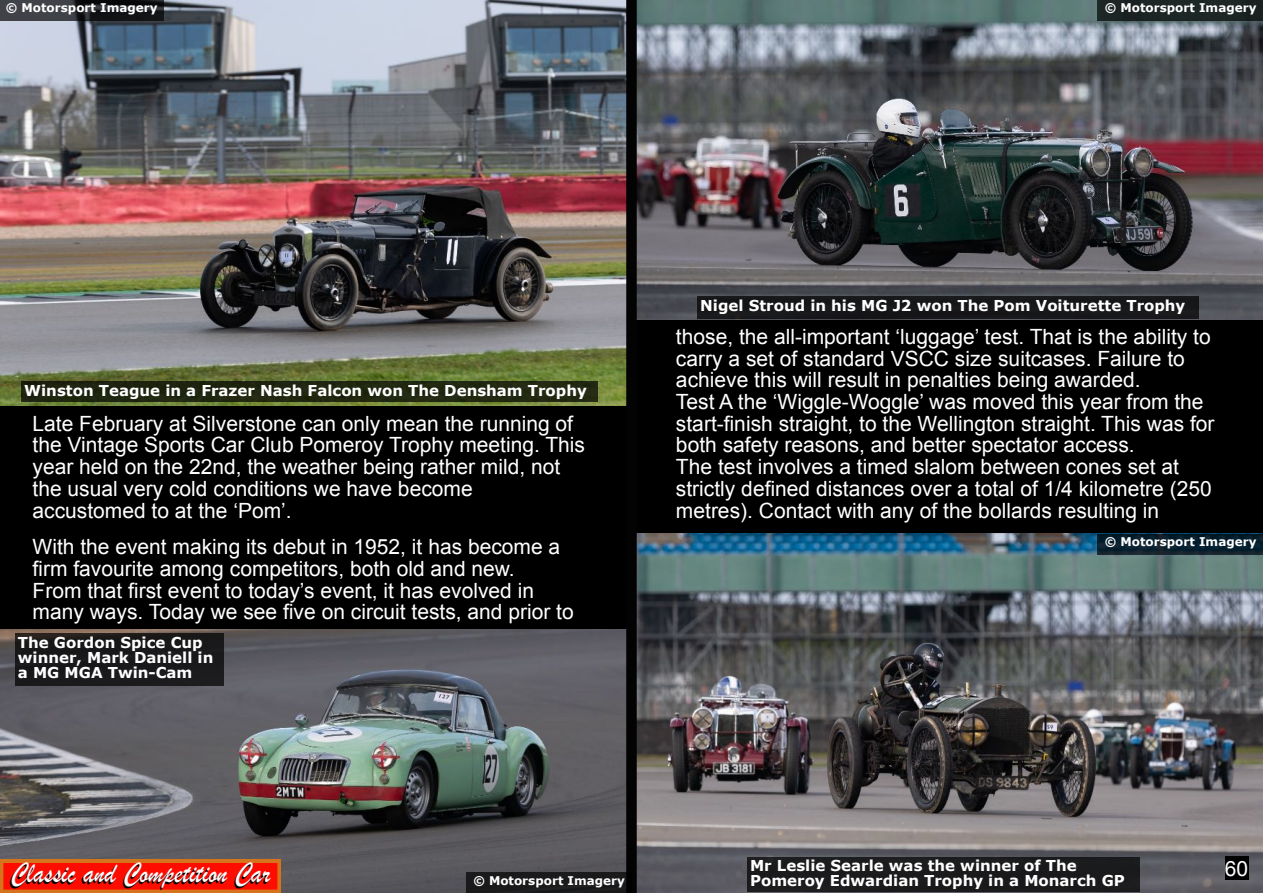
<style>
.page{position:relative;width:1263px;height:893px;background:#000}
.page>*{position:absolute;margin:0;border:0;box-sizing:border-box;transform-origin:0 0}
.t1{font:30.15px "Brush Script";color:#000;scale:.9 1}
.t2{font:21px/21.8px "Arial";color:#fff}
.t3{font:700 15px/15px "Verdana";color:#fff}
.t4{font:700 12px "Verdana";color:#fff}
</style>
<div class="page">
<img style="left:0;top:0;width:626px;height:406px">
<div style="left:21px;top:381px;width:577px;height:21px;background:#202710"></div>
<img style="left:0;top:629px;width:626px;height:264px">
<div style="left:15px;top:633px;width:208px;height:53px;background:#19191b"></div>
<img style="left:637px;top:0;width:626px;height:319px">
<div style="left:697px;top:296px;width:501px;height:23px;background:#17181a"></div>
<img style="left:637px;top:534px;width:626px;height:359px">
<svg style="left:0;top:860px;width:281px;height:33px;background:#f62206"></svg>
<div style="left:1225px;top:857px;width:23px;height:23px;background:#000"></div>
<div style="left:747px;top:857px;width:392px;height:34px;background:#1b1b1d"></div>
<div style="left:0;top:0;width:164px;height:20px;background:#000;opacity:.69"></div>
<div style="left:466px;top:872px;width:165px;height:21px;background:#1a1a1b"></div>
<div style="left:1098px;top:534px;width:165px;height:20px;background:#000;opacity:.69"></div>
<div style="left:1098px;top:0;width:165px;height:20px;background:#1c2625"></div>
<p class="t4" style="left:6px;top:3px;width:153px">© Motorsport Imagery</p>
<p class="t4" style="left:1105px;top:3px;width:153px">© Motorsport Imagery</p>
<p class="t3" style="left:24px;top:384px;width:564px">Winston Teague in a Frazer Nash Falcon won The Densham Trophy</p>
<p class="t2" style="left:33px;top:414px;width:554px">Late February at Silverstone can only mean the running of the Vintage Sports Car Club Pomeroy Trophy meeting. This year held on the 22nd, the weather being rather mild, not the usual very cold conditions we have become accustomed to at the ‘Pom’.</p>
<p class="t2" style="left:33px;top:538px;width:543px">With the event making its debut in 1952, it has become a firm favourite among competitors, both old and new.<br>From that first event to today’s event, it has evolved in many ways. Today we see five on circuit tests, and prior to</p>
<p class="t3" style="left:18px;top:636px;width:197px">The Gordon Spice Cup winner, Mark Daniell in a MG MGA Twin-Cam</p>
<p class="t3" style="left:700px;top:299px;width:487px">Nigel Stroud in his MG J2 won The Pom Voiturette Trophy</p>
<p class="t2" style="left:676px;top:328px;width:540px">those, the all-important ‘luggage’ test. That is the ability to carry a set of standard VSCC size suitcases. Failure to achieve this will result in penalties being awarded.<br>Test A the ‘Wiggle-Woggle’ was moved this year from the start-finish straight, to the Wellington straight. This was for both safety reasons, and better spectator access.<br>The test involves a timed slalom between cones set at strictly defined distances over a total of 1/4 kilometre (250 metres). Contact with any of the bollards resulting in</p>
<p class="t4" style="left:1105px;top:537px;width:153px">© Motorsport Imagery</p>
<h1 class="t1" style="left:9px;top:865px;width:290px">Classic and Competition Car</h1>
<p class="t3" style="left:750px;top:859px;width:328px">Mr Leslie Searle was the winner of The</p>
<p class="t2" style="left:1225px;top:859px;width:25px">60</p>
<p class="t3" style="left:750px;top:874px;width:376px">Pomeroy Edwardian Trophy in a Monarch GP</p>
<p class="t4" style="left:473px;top:875px;width:153px">© Motorsport Imagery</p>
</div>
